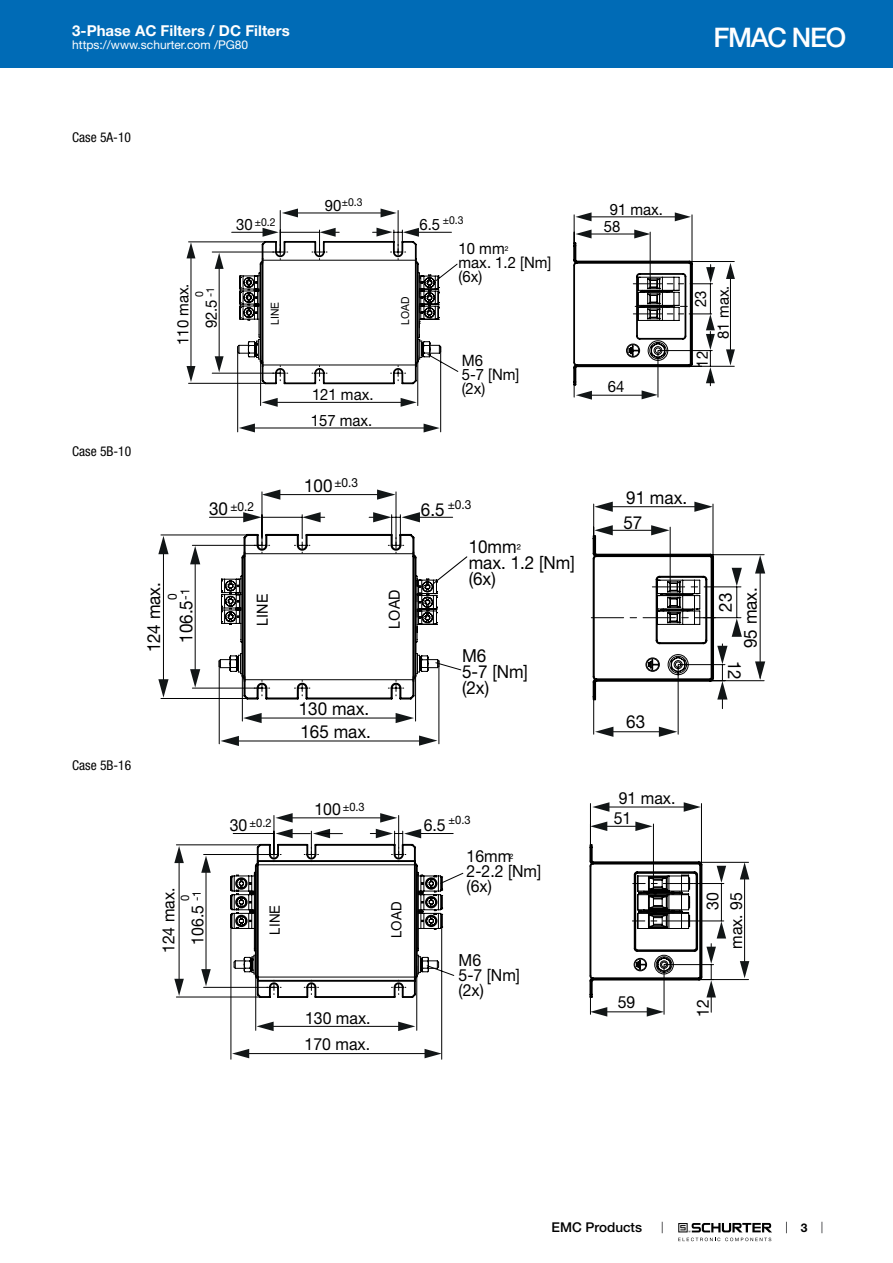
<style>
.page{position:relative;width:893px;height:1263px;background:#fff}
.page>*{position:absolute;margin:0;border:0;box-sizing:border-box;transform-origin:0 0}
.t1{font:500 27px "Helvetica Neue LT";letter-spacing:-.05em;color:#fff}
.t2{font:18px/16.2px "Helvetica Neue LT";color:#000;scale:.95 1}
.t3{font:16.65px/15px "Helvetica Neue LT";color:#000;scale:.95 1}
.t4{font:15.75px/14.1px "Helvetica Neue LT";color:#000;scale:.95 1}
.t5{font:15.3px "Arial";color:#000;scale:.95 1}
.t6{font:700 15px "Helvetica Neue LT";color:#fff}
.t7{font:14.1px "Arial";color:#000;scale:.95 1}
.t8{font:condensed 13.5px "Helvetica Neue LT";color:#000}
.t9{font:500 13.5px "Helvetica Neue LT";color:#000}
.t10{font:12.6px/12.6px "Helvetica Neue LT";color:#000;scale:.95 1}
.t11{font:12px "Helvetica Neue LT";color:#fff}
.t12{font:700 12px "Helvetica Neue LT";color:#000}
.t13{font:11.7px/11.7px "Helvetica Neue LT";color:#000;scale:.95 1}
.t14{font:10.95px/10.9px "Helvetica Neue LT";color:#000;scale:.95 1}
.t15{font:10.95px "Arial";color:#000;scale:.95 1}
.s1{font-size:15.75px}
.s2{font-size:10.95px}
.s3{font-size:18px}
.s4{font-size:12.6px}
.s5{font-size:16.65px}
.s6{font-size:11.7px}
</style>
<div class="page">
<svg style="left:678px;top:1223px;width:94px;height:18px"></svg>
<div style="left:0;top:0;width:893px;height:68px;background:#006bb6"></div>
<hr style="left:280px;top:210px;width:1px;height:42px;background:#000">
<hr style="left:398px;top:210px;width:1px;height:42px;background:#000">
<hr style="left:288px;top:213px;width:101px;height:1px;background:#000">
<hr style="left:409px;top:232px;width:42px;height:1px;background:#000">
<hr style="left:212px;top:373px;width:68px;height:1px;background:#000">
<hr style="left:212px;top:252px;width:68px;height:1px;background:#000">
<hr style="left:219px;top:257px;width:1px;height:111px;background:#000">
<hr style="left:189px;top:383px;width:76px;height:1px;background:#000">
<hr style="left:189px;top:242px;width:76px;height:1px;background:#000">
<hr style="left:191px;top:250px;width:1px;height:124px;background:#000">
<hr style="left:232px;top:232px;width:42px;height:1px;background:#000">
<svg style="left:237px;top:263px;width:222px;height:169px"></svg>
<hr style="left:690px;top:261px;width:44px;height:1px;background:#000">
<hr style="left:690px;top:366px;width:44px;height:1px;background:#000">
<hr style="left:730px;top:266px;width:1px;height:95px;background:#000">
<svg style="left:381px;top:208px;width:16px;height:9px"></svg>
<svg style="left:282px;top:208px;width:16px;height:9px"></svg>
<svg style="left:237px;top:228px;width:205px;height:158px"></svg>
<svg style="left:215px;top:253px;width:9px;height:16px"></svg>
<svg style="left:215px;top:356px;width:9px;height:16px"></svg>
<svg style="left:187px;top:242px;width:8px;height:16px"></svg>
<svg style="left:187px;top:366px;width:8px;height:16px"></svg>
<svg style="left:424px;top:424px;width:16px;height:8px"></svg>
<svg style="left:239px;top:423px;width:16px;height:9px"></svg>
<svg style="left:262px;top:398px;width:16px;height:9px"></svg>
<svg style="left:401px;top:398px;width:16px;height:9px"></svg>
<svg style="left:726px;top:263px;width:9px;height:16px"></svg>
<svg style="left:726px;top:349px;width:9px;height:16px"></svg>
<svg style="left:573px;top:212px;width:142px;height:188px"></svg>
<hr style="left:262px;top:492px;width:1px;height:53px;background:#000">
<hr style="left:396px;top:492px;width:1px;height:53px;background:#000">
<hr style="left:264px;top:494px;width:128px;height:1px;background:#000">
<hr style="left:192px;top:688px;width:70px;height:1px;background:#000">
<hr style="left:192px;top:545px;width:70px;height:1px;background:#000">
<hr style="left:195px;top:551px;width:1px;height:131px;background:#000">
<hr style="left:161px;top:698px;width:86px;height:1px;background:#000">
<hr style="left:161px;top:535px;width:86px;height:1px;background:#000">
<hr style="left:163px;top:540px;width:1px;height:153px;background:#000">
<hr style="left:209px;top:517px;width:46px;height:1px;background:#000">
<hr style="left:219px;top:661px;width:1px;height:83px;background:#000">
<svg style="left:239px;top:617px;width:352px;height:127px"></svg>
<svg style="left:221px;top:736px;width:18px;height:10px"></svg>
<svg style="left:419px;top:735px;width:18px;height:11px"></svg>
<svg style="left:243px;top:713px;width:19px;height:10px"></svg>
<svg style="left:396px;top:713px;width:18px;height:10px"></svg>
<svg style="left:218px;top:512px;width:250px;height:189px"></svg>
<svg style="left:262px;top:489px;width:18px;height:11px"></svg>
<svg style="left:377px;top:489px;width:18px;height:11px"></svg>
<svg style="left:158px;top:679px;width:11px;height:19px"></svg>
<svg style="left:190px;top:669px;width:10px;height:19px"></svg>
<svg style="left:158px;top:536px;width:11px;height:18px"></svg>
<svg style="left:190px;top:546px;width:10px;height:18px"></svg>
<svg style="left:591px;top:502px;width:174px;height:235px"></svg>
<hr style="left:176px;top:997px;width:84px;height:1px;background:#000">
<hr style="left:176px;top:844px;width:84px;height:1px;background:#000">
<hr style="left:179px;top:853px;width:1px;height:136px;background:#000">
<hr style="left:204px;top:987px;width:70px;height:1px;background:#000">
<hr style="left:204px;top:854px;width:70px;height:1px;background:#000">
<hr style="left:206px;top:861px;width:1px;height:120px;background:#000">
<hr style="left:409px;top:833px;width:44px;height:1px;background:#000">
<hr style="left:274px;top:815px;width:1px;height:39px;background:#000">
<hr style="left:398px;top:815px;width:1px;height:39px;background:#000">
<hr style="left:281px;top:817px;width:110px;height:1px;background:#000">
<svg style="left:230px;top:872px;width:419px;height:187px"></svg>
<hr style="left:699px;top:862px;width:49px;height:1px;background:#000">
<hr style="left:699px;top:979px;width:49px;height:1px;background:#000">
<hr style="left:744px;top:869px;width:1px;height:105px;background:#000">
<hr style="left:590px;top:803px;width:1px;height:42px;background:#000">
<hr style="left:701px;top:803px;width:1px;height:61px;background:#000">
<hr style="left:604px;top:807px;width:91px;height:1px;background:#000">
<svg style="left:380px;top:813px;width:17px;height:10px"></svg>
<svg style="left:275px;top:813px;width:18px;height:10px"></svg>
<svg style="left:230px;top:829px;width:212px;height:171px"></svg>
<svg style="left:201px;top:856px;width:10px;height:17px"></svg>
<svg style="left:201px;top:969px;width:10px;height:17px"></svg>
<svg style="left:174px;top:846px;width:10px;height:17px"></svg>
<svg style="left:174px;top:979px;width:10px;height:17px"></svg>
<svg style="left:256px;top:1021px;width:18px;height:10px"></svg>
<svg style="left:398px;top:1021px;width:17px;height:10px"></svg>
<svg style="left:232px;top:1049px;width:17px;height:9px"></svg>
<svg style="left:425px;top:1049px;width:17px;height:9px"></svg>
<svg style="left:684px;top:802px;width:17px;height:10px"></svg>
<svg style="left:592px;top:802px;width:17px;height:10px"></svg>
<svg style="left:740px;top:862px;width:9px;height:17px"></svg>
<svg style="left:740px;top:961px;width:9px;height:17px"></svg>
<svg style="left:589px;top:821px;width:137px;height:195px"></svg>
<p class="t6" style="left:72px;top:21px;width:219px">3-Phase AC Filters / DC Filters</p>
<p class="t11" style="left:72px;top:38px;width:178px">https://www.schurter.com /PG80</p>
<h1 class="t1" style="left:714px;top:21px;width:134px">FMAC NEO</h1>
<p class="t8" style="left:72px;top:130px;width:60px">Case 5A-10</p>
<p class="t8" style="left:72px;top:443px;width:60px">Case 5B-10</p>
<p class="t8" style="left:72px;top:757px;width:60px">Case 5B-16</p>
<p class="t4" style="left:169px;top:345px;width:66px;line-height:28.3px;text-align:center;rotate:-90deg">110 max.<br>92.5</p>
<p class="t14" style="left:194px;top:297px;width:12px;rotate:-90deg">0 -1</p>
<p class="t14" style="left:236px;top:216px;width:43px"><span class="s1">30</span> ±0.2</p>
<p class="t14" style="left:325px;top:197px;width:41px"><span class="s1">90</span>±0.3</p>
<p class="t15" style="left:268px;top:325px;width:26px;rotate:-90deg">LINE</p>
<p class="t15" style="left:398px;top:325px;width:31px;rotate:-90deg">LOAD</p>
<p class="t14" style="left:419px;top:215px;width:48px"><span class="s1">6.5</span> ±0.3</p>
<p class="t4" style="left:459px;top:241px;width:99px">10 mm<span class="s2">²<br></span>max. 1.2 [Nm] (6x)</p>
<p class="t4" style="left:312px;top:387px;width:66px">121 max.</p>
<p class="t4" style="left:311px;top:413px;width:66px">157 max.</p>
<p class="t4" style="left:462px;top:353px;width:62px">M6<br>5-7 [Nm] (2x)</p>
<p class="t10" style="left:304px;top:476px;width:58px"><span class="s3">100</span> ±0.3</p>
<p class="t2" style="left:137px;top:652px;width:76px;line-height:32.2px;text-align:center;rotate:-90deg">124 max.<br>106.5</p>
<p class="t10" style="left:166px;top:600px;width:13px;rotate:-90deg">0 -1</p>
<p class="t10" style="left:209px;top:500px;width:49px"><span class="s3">30</span> ±0.2</p>
<p class="t10" style="left:421px;top:498px;width:55px"><span class="s3">6.5</span> ±0.3</p>
<p class="t2" style="left:469px;top:538px;width:113px">10mm<span class="s4">²<br></span>max. 1.2 [Nm] (6x)</p>
<p class="t5" style="left:252px;top:626px;width:35px;rotate:-90deg">LINE</p>
<p class="t5" style="left:384px;top:629px;width:43px;rotate:-90deg">LOAD</p>
<p class="t2" style="left:299px;top:700px;width:76px">130 max.</p>
<p class="t2" style="left:300px;top:723px;width:76px">165 max.</p>
<p class="t2" style="left:462px;top:647px;width:71px">M6<br>5-7 [Nm] (2x)</p>
<p class="t13" style="left:314px;top:800px;width:54px"><span class="s5">100</span> ±0.3</p>
<p class="t13" style="left:230px;top:817px;width:46px"><span class="s5">30</span> ±0.2</p>
<p class="t13" style="left:424px;top:814px;width:51px"><span class="s5">6.5</span> ±0.3</p>
<p class="t3" style="left:154px;top:953px;width:70px;line-height:29px;text-align:center;rotate:-90deg">124 max.<br>106.5</p>
<p class="t13" style="left:179px;top:901px;width:13px;rotate:-90deg">0 -1</p>
<p class="t7" style="left:265px;top:934px;width:33px;rotate:-90deg">LINE</p>
<p class="t7" style="left:387px;top:938px;width:40px;rotate:-90deg">LOAD</p>
<p class="t3" style="left:305px;top:1004px;width:71px;line-height:26.7px">130 max.<br>170 max.</p>
<p class="t3" style="left:467px;top:849px;width:80px">16mm<span class="s6">²<br></span>2-2.2 [Nm] (6x)</p>
<p class="t3" style="left:459px;top:952px;width:66px">M6<br>5-7 [Nm] (2x)</p>
<p class="t4" style="left:604px;top:200px;width:64px;line-height:17.2px;text-indent:6px">91 max.<br>58</p>
<p class="t4" style="left:608px;top:379px;width:19px">64</p>
<p class="t4" style="left:693px;top:307px;width:19px;rotate:-90deg">23</p>
<p class="t4" style="left:695px;top:368px;width:19px;rotate:-90deg">12</p>
<p class="t4" style="left:716px;top:339px;width:58px;rotate:-90deg">81 max.</p>
<p class="t2" style="left:626px;top:489px;width:66px">91 max.</p>
<p class="t2" style="left:623px;top:514px;width:21px">57</p>
<p class="t2" style="left:626px;top:713px;width:21px">63</p>
<p class="t3" style="left:614px;top:787px;width:66px;line-height:20.9px;text-indent:5px">91 max.<br>51</p>
<p class="t2" style="left:717px;top:612px;width:21px;rotate:-90deg">23</p>
<p class="t2" style="left:742px;top:648px;width:66px;rotate:-90deg">95 max.</p>
<p class="t2" style="left:743px;top:661px;width:21px;rotate:90deg">12</p>
<p class="t3" style="left:618px;top:995px;width:20px">59</p>
<p class="t3" style="left:705px;top:910px;width:20px;rotate:-90deg">30</p>
<p class="t3" style="left:728px;top:949px;width:61px;rotate:-90deg">max. 95</p>
<p class="t3" style="left:695px;top:1016px;width:20px;rotate:-90deg">12</p>
<p class="t9" style="left:552px;top:1219px;width:92px">EMC Products</p>
<p class="t12" style="left:801px;top:1220px;width:8px">3</p>
</div>
